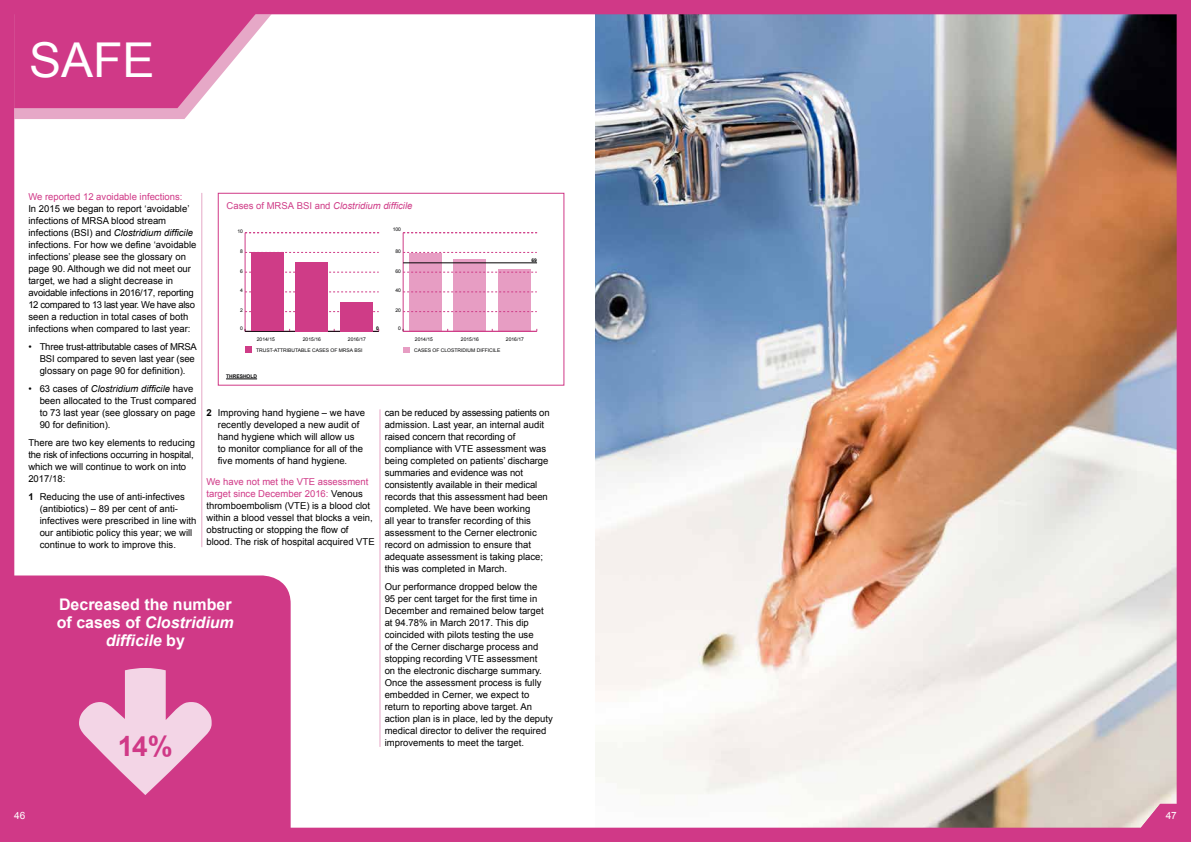
<style>
.page{position:relative;width:1191px;height:842px;background:#fff}
.page>*{position:absolute;margin:0;border:0;box-sizing:border-box;transform-origin:0 0}
.t1{font:48px "Arial";color:#fff}
.t2{font:700 28px "Arial";color:#d03987}
.t3{font:700 16px/18px "Arial";color:#fff;text-align:center}
.t4{font:10px "Arial";color:#fff}
.t5{font:9.5px/12px "Arial";color:#000}
.t6{font:italic 9.5px "Arial";color:#cf3c87}
.t7{font:9.5px "Arial";color:#d03987}
.t8{font:5px "Arial";color:#030304}
.t9{font:5px "Arial";color:#020203}
.t10{font:700 5px "Arial";color:#030304}
.s1{font-style:italic}
.s2{font-weight:700}
.s3{font-style:normal}
.s4{color:#d03987}
</style>
<div class="page">
<img style="left:0;top:0;width:1191px;height:842px">
<hr style="left:201px;top:193px;width:1px;height:354px;background:#e6a8c7">
<hr style="left:380px;top:409px;width:1px;height:338px;background:#e6a8c7">
<h1 class="t1" style="left:29px;top:29px;width:127px">SAFE</h1>
<p class="t7" style="left:28px;top:190px;width:156px">We reported 12 avoidable infections:</p>
<p class="t5" style="left:28px;top:203px;width:170px">In 2015 we began to report ‘avoidable’ infections of MRSA blood stream infections (BSI) and <span class="s1">Clostridium difficile </span>infections. For how we define ‘avoidable infections’ please see the glossary on page 90. Although we did not meet our target, we had a slight decrease in avoidable infections in 2016/17, reporting 12 compared to 13 last year. We have also seen a reduction in total cases of both infections when compared to last year:</p>
<p class="t5" style="left:40px;top:341px;width:159px;text-indent:-11px">• Three trust-attributable cases of MRSA<br>BSI compared to seven last year (see glossary on page 90 for definition).</p>
<p class="t5" style="left:40px;top:383px;width:158px;text-indent:-11px">• 63 cases of <span class="s1">Clostridium difficile</span> have been allocated to the Trust compared to 73 last year (see glossary on page 90 for definition).</p>
<p class="t5" style="left:28px;top:437px;width:168px">There are two key elements to reducing the risk of infections occurring in hospital, which we will continue to work on into<br>2017/18:</p>
<p class="t5" style="left:40px;top:491px;width:158px;text-indent:-11px"><span class="s2">1</span> Reducing the use of anti-infectives (antibiotics) – 89 per cent of anti&shy;infectives were prescribed in line with our antibiotic policy this year; we will continue to work to improve this.</p>
<p class="t6" style="left:226px;top:199px;width:187px"><span class="s3">Cases of MRSA BSI and</span> Clostridium difficile</p>
<p class="t9" style="left:393px;top:226px;width:10px">100</p>
<p class="t9" style="left:237px;top:228px;width:7px">10</p>
<p class="t9" style="left:240px;top:248px;width:4px">8</p>
<p class="t9" style="left:395px;top:248px;width:7px">80</p>
<p class="t10" style="left:531px;top:257px;width:7px">69</p>
<p class="t9" style="left:240px;top:267px;width:4px">6</p>
<p class="t9" style="left:395px;top:267px;width:7px">60</p>
<p class="t9" style="left:395px;top:287px;width:7px">40</p>
<p class="t9" style="left:240px;top:287px;width:4px">4</p>
<p class="t9" style="left:240px;top:307px;width:4px">2</p>
<p class="t9" style="left:395px;top:307px;width:7px">20</p>
<p class="t9" style="left:240px;top:325px;width:4px">0</p>
<p class="t10" style="left:376px;top:325px;width:4px">0</p>
<p class="t9" style="left:398px;top:325px;width:4px">0</p>
<p class="t8" style="left:257px;top:336px;width:20px">2014/15</p>
<p class="t8" style="left:303px;top:336px;width:20px">2015/16</p>
<p class="t8" style="left:348px;top:336px;width:20px">2016/17</p>
<p class="t8" style="left:256px;top:347px;width:108px">TRUST-ATTRIBUTABLE CASES OF MRSA BSI</p>
<p class="t8" style="left:414px;top:347px;width:88px">CASES OF CLOSTRIDIUM DIFFICILE</p>
<p class="t8" style="left:415px;top:336px;width:20px">2014/15</p>
<p class="t8" style="left:461px;top:336px;width:20px">2015/16</p>
<p class="t8" style="left:506px;top:336px;width:20px">2016/17</p>
<p class="t10" style="left:226px;top:373px;width:33px">THRESHOLD</p>
<p class="t5" style="left:218px;top:407px;width:149px;text-indent:-11px"><span class="s2">2</span> Improving hand hygiene – we have recently developed a new audit of hand hygiene which will allow us<br>to monitor compliance for all of the five moments of hand hygiene.</p>
<p class="t5" style="left:206px;top:476px;width:170px"><span class="s4">We have not met the VTE assessment target since December 2016:</span> Venous thromboembolism (VTE) is a blood clot within a blood vessel that blocks a vein, obstructing or stopping the flow of blood. The risk of hospital acquired VTE</p>
<p class="t5" style="left:385px;top:407px;width:166px">can be reduced by assessing patients on admission. Last year, an internal audit raised concern that recording of compliance with VTE assessment was being completed on patients’ discharge summaries and evidence was not consistently available in their medical records that this assessment had been completed. We have been working<br>all year to transfer recording of this assessment to the Cerner electronic record on admission to ensure that adequate assessment is taking place; this was completed in March.</p>
<p class="t5" style="left:385px;top:581px;width:170px">Our performance dropped below the<br>95 per cent target for the first time in December and remained below target at 94.78% in March 2017. This dip coincided with pilots testing the use<br>of the Cerner discharge process and stopping recording VTE assessment<br>on the electronic discharge summary.<br>Once the assessment process is fully embedded in Cerner, we expect to return to reporting above target. An action plan is in place, led by the deputy medical director to deliver the required improvements to meet the target.</p>
<h3 class="t3" style="left:57px;top:595px;width:178px">Decreased the number of cases of <span class="s1">Clostridium difficile</span> by</h3>
<h2 class="t2" style="left:118px;top:727px;width:56px">14%</h2>
<p class="t4" style="left:14px;top:809px;width:13px">46</p>
<p class="t4" style="left:1165px;top:809px;width:13px">47</p>
</div>
